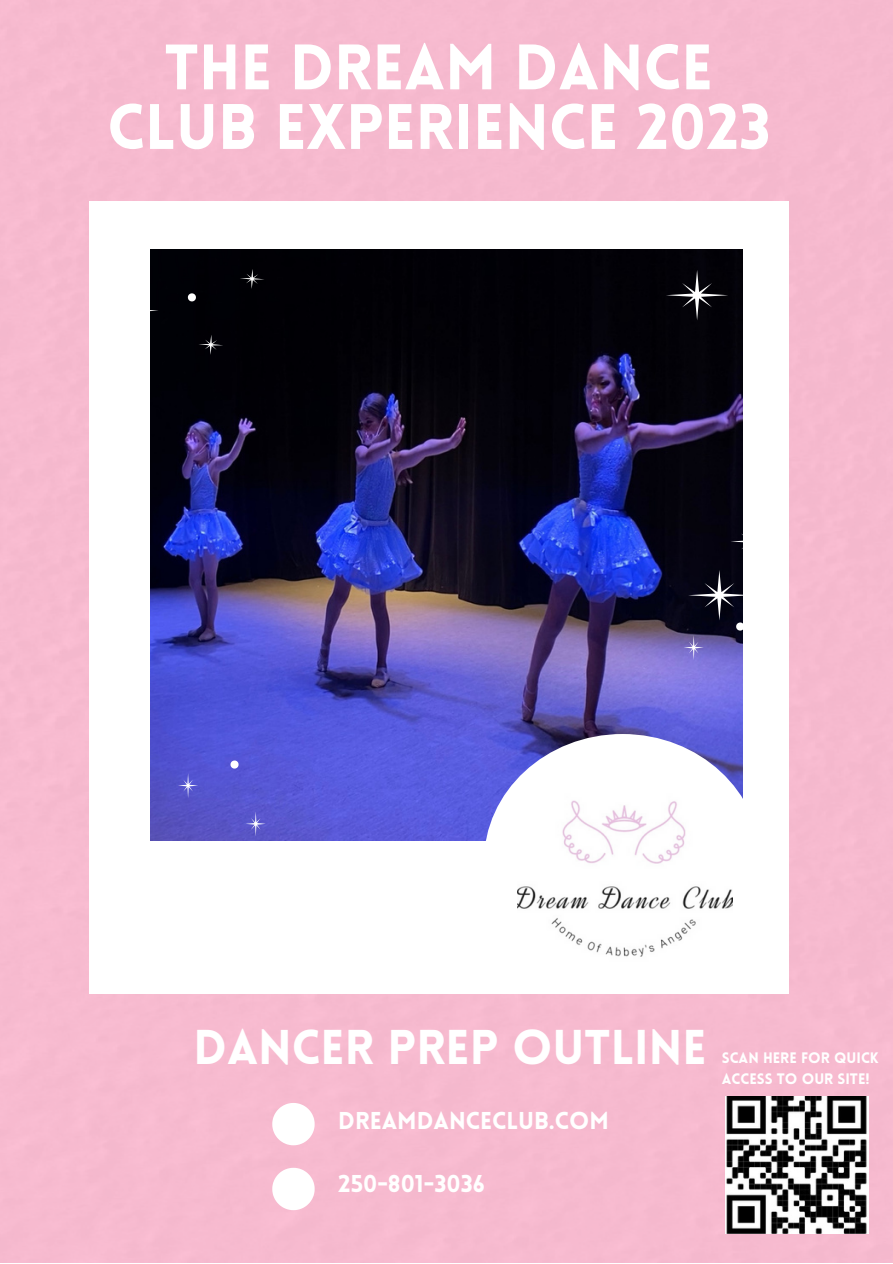
<style>
.page{position:relative;width:893px;height:1264px;background:#fff}
.page>*{position:absolute;margin:0;border:0;box-sizing:border-box;transform-origin:0 0}
.t1{font:900 62.7px/59.6px "Lovelo";color:#fff;text-align:center}
.t2{font:900 47.7px "Lovelo";color:#fff}
.t3{font:900 23.85px "Lovelo";color:#fff}
.t4{font:900 14.85px/20.2px "Lovelo";color:#fff}
</style>
<div class="page">
<div style="left:0;top:0;width:892px;height:1262px;background:#f7bacf"></div>
<div style="left:89px;top:201px;width:699px;height:792px;background:#fff"></div>
<img style="left:150px;top:249px;width:592px;height:592px">
<div style="left:484px;top:734px;width:277px;height:256px;background:#fff;border-radius:50%"></div>
<svg style="left:173px;top:734px;width:92px;height:102px"></svg>
<svg style="left:664px;top:270px;width:64px;height:61px"></svg>
<div style="left:150px;top:265px;width:115px;height:97px;background:#000006"></div>
<svg style="left:678px;top:525px;width:65px;height:173px"></svg>
<svg style="left:266px;top:1161px;width:55px;height:55px"></svg>
<svg style="left:266px;top:1096px;width:55px;height:55px"></svg>
<img style="left:517px;top:800px;width:215px;height:157px">
<img style="left:725px;top:1096px;width:143px;height:137px">
<p class="t1" style="left:107px;top:44px;width:664px">THE DREAM DANCE<br>CLUB EXPERIENCE 2023</p>
<p class="t2" style="left:193px;top:1028px;width:514px">DANCER PREP OUTLINE</p>
<p class="t3" style="left:338px;top:1111px;width:272px">DREAMDANCECLUB.COM</p>
<p class="t3" style="left:338px;top:1173px;width:148px">250-801-3036</p>
<p class="t4" style="left:721px;top:1049px;width:158px">SCAN HERE FOR QUICK<br>ACCESS TO OUR SITE!</p>
</div>
